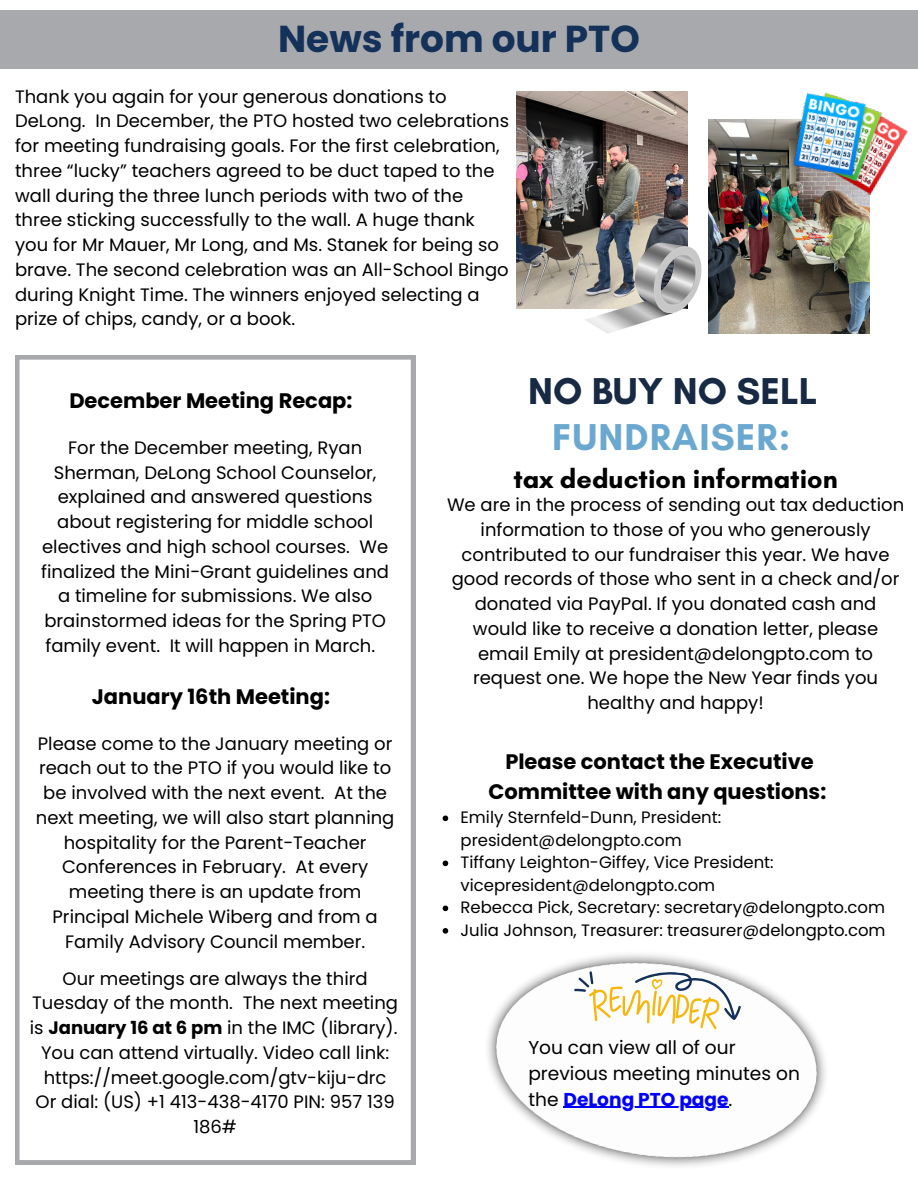
<style>
.page{position:relative;width:918px;height:1188px;background:#fff}
.page>*{position:absolute;margin:0;border:0;box-sizing:border-box;transform-origin:0 0}
.t1{font:700 38.1px "Glacial Indifference";color:#172943}
.t2{font:700 38.1px "Glacial Indifference";letter-spacing:.03em;color:#6ba8d0}
.t3{font:700 37.5px "Poppins";color:#14315a}
.t4{font:700 27px "Glacial Indifference";color:#000}
.t5{font:700 21px/29.2px "Poppins";color:#000;text-align:center}
.t6{font:18.6px/25.8px "Poppins";color:#000}
.t7{font:18px/24.8px "Poppins";color:#000;text-align:center}
.t8{font:16.5px/22.5px "Poppins";color:#000}
.s1{font-weight:700}
.s2{font-weight:700;color:#00f}
</style>
<div class="page">
<div style="left:0;top:10px;width:918px;height:59px;background:#a7a9ac"></div>
<svg style="left:15px;top:355px;width:400px;height:809px"></svg>
<img style="left:516px;top:92px;width:171px;height:217px">
<img style="left:709px;top:120px;width:160px;height:213px">
<svg style="left:584px;top:241px;width:118px;height:93px"></svg>
<img style="left:786px;top:93px;width:122px;height:107px">
<svg style="left:443px;top:816px;width:5px;height:5px"></svg>
<svg style="left:443px;top:861px;width:5px;height:5px"></svg>
<svg style="left:443px;top:906px;width:5px;height:5px"></svg>
<svg style="left:443px;top:928px;width:5px;height:6px"></svg>
<img style="left:487px;top:954px;width:339px;height:213px">
<svg style="left:574px;top:968px;width:170px;height:63px"></svg>
<hr style="left:564px;top:1107px;width:165px;height:1px;background:#00f">
<p class="t3" style="left:278px;top:13px;width:363px">News from our PTO</p>
<p class="t7" style="left:15px;top:84px;width:496px;text-align:left">Thank you again for your generous donations to DeLong. In December, the PTO hosted two celebrations for meeting fundraising goals. For the first celebration, three “lucky” teachers agreed to be duct taped to the wall during the three lunch periods with two of the three sticking successfully to the wall. A huge thank you for Mr Mauer, Mr Long, and Ms. Stanek for being so brave. The second celebration was an All-School Bingo during Knight Time. The winners enjoyed selecting a prize of chips, candy, or a book.</p>
<p class="t5" style="left:69px;top:386px;width:285px">December Meeting Recap:</p>
<p class="t7" style="left:41px;top:435px;width:349px">For the December meeting, Ryan Sherman, DeLong School Counselor, explained and answered questions about registering for middle school electives and high school courses. We finalized the Mini-Grant guidelines and a timeline for submissions. We also brainstormed ideas for the Spring PTO family event. It will happen in March.</p>
<p class="t5" style="left:92px;top:682px;width:240px">January 16th Meeting:</p>
<p class="t7" style="left:36px;top:731px;width:360px">Please come to the January meeting or reach out to the PTO if you would like to be involved with the next event. At the next meeting, we will also start planning hospitality for the Parent-Teacher Conferences in February. At every meeting there is an update from Principal Michele Wiberg and from a Family Advisory Council member.</p>
<p class="t7" style="left:30px;top:966px;width:370px">Our meetings are always the third Tuesday of the month. The next meeting is <span class="s1">January 16 at 6 pm</span> in the IMC (library).<br>You can attend virtually. Video call link: https://meet.google.com/gtv-kiju-drc</p>
<p class="t7" style="left:36px;top:1090px;width:361px">Or dial: (US) +1 413-438-4170 PIN: 957 139<br>186#</p>
<p class="t1" style="left:528px;top:368px;width:291px">NO BUY NO SELL</p>
<p class="t2" style="left:552px;top:414px;width:240px">FUNDRAISER:</p>
<p class="t4" style="left:513px;top:462px;width:326px">tax deduction information</p>
<p class="t7" style="left:447px;top:492px;width:459px">We are in the process of sending out tax deduction information to those of you who generously contributed to our fundraiser this year. We have good records of those who sent in a check and/or donated via PayPal. If you donated cash and would like to receive a donation letter, please email Emily at president@delongpto.com to request one. We hope the New Year finds you healthy and happy!</p>
<p class="t5" style="left:488px;top:747px;width:339px">Please contact the Executive<br>Committee with any questions:</p>
<p class="t8" style="left:461px;top:806px;width:262px">Emily Sternfeld-Dunn, President: president@delongpto.com</p>
<p class="t8" style="left:461px;top:851px;width:315px">Tiffany Leighton-Giffey, Vice President: vicepresident@delongpto.com</p>
<p class="t8" style="left:461px;top:896px;width:426px">Rebecca Pick, Secretary: secretary@delongpto.com</p>
<p class="t8" style="left:461px;top:919px;width:427px">Julia Johnson, Treasurer: treasurer@delongpto.com</p>
<p class="t6" style="left:528px;top:1034px;width:273px">You can view all of our previous meeting minutes on the <span class="s2">DeLong PTO page</span>.</p>
</div>
